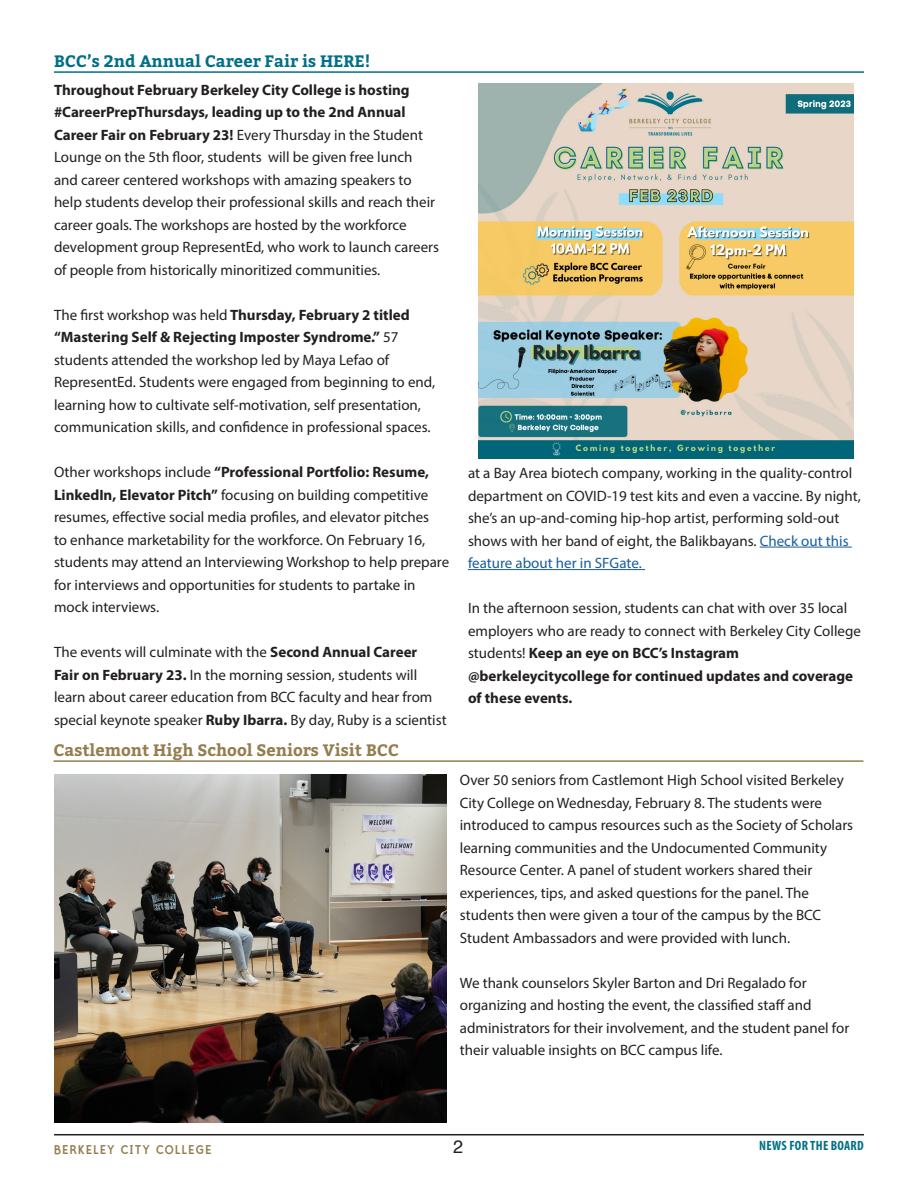
<style>
.page{position:relative;width:918px;height:1188px;background:#fff}
.page>*{position:absolute;margin:0;border:0;box-sizing:border-box;transform-origin:0 0}
.t1{font:18px "Helvetica";color:#231f20}
.Sections{font:700 16.5px "Bitter";color:#947d4e}
.Sections-2{font:700 16.5px "Bitter";color:#007088}
.Body{font:15px/22.5px "Myriad Pro";color:#231f20}
.Body-2{font:700 15px/22.5px "Myriad Pro";color:#231f20}
.t2{font:15px "Polymer Bold Caps";letter-spacing:.09em;color:#947d4e}
.t3{font:700 condensed 13.5px "Myriad Pro";letter-spacing:.02em;color:#007088}
.s1{font-weight:700}
.s2{color:#175d9e}
</style>
<div class="page">
<hr style="left:54px;top:1134px;width:810px;height:1px;background:#231f20">
<hr style="left:760px;top:547px;width:92px;height:1px;background:#175d9e">
<hr style="left:468px;top:569px;width:177px;height:1px;background:#175d9e">
<hr style="left:54px;top:71px;width:810px;height:2px;background:#007088">
<img style="left:478px;top:83px;width:376px;height:376px">
<hr style="left:53px;top:760px;width:810px;height:2px;background:#947d4e">
<img style="left:54px;top:774px;width:393px;height:348px">
<p class="Sections-2" style="left:54px;top:50px;width:318px">BCC’s 2nd Annual Career Fair is HERE!</p>
<p class="Body" style="left:54px;top:78px;width:387px"><span class="s1">Throughout February Berkeley City College is hosting #CareerPrepThursdays, leading up to the 2nd Annual Career Fair on February 23!</span> Every Thursday in the Student Lounge on the 5th floor, students will be given free lunch and career centered workshops with amazing speakers to help students develop their professional skills and reach their career goals. The workshops are hosted by the workforce development group RepresentEd, who work to launch careers of people from historically minoritized communities.</p>
<p class="Body" style="left:54px;top:303px;width:383px">The first workshop was held <span class="s1">Thursday, February 2 titled “Mastering Self &amp; Rejecting Imposter Syndrome.”</span> 57 students attended the workshop led by Maya Lefao of RepresentEd. Students were engaged from beginning to end, learning how to cultivate self-motivation, self presentation, communication skills, and confidence in professional spaces.</p>
<p class="Body" style="left:54px;top:461px;width:397px">Other workshops include <span class="s1">“Professional Portfolio: Resume, LinkedIn, Elevator Pitch”</span> focusing on building competitive resumes, effective social media profiles, and elevator pitches<br>to enhance marketability for the workforce. On February 16, students may attend an Interviewing Workshop to help prepare for interviews and opportunities for students to partake in mock interviews.</p>
<p class="Body" style="left:54px;top:641px;width:394px">The events will culminate with the <span class="s1">Second Annual Career<br>Fair on February 23.</span> In the morning session, students will learn about career education from BCC faculty and hear from special keynote speaker <span class="s1">Ruby Ibarra.</span> By day, Ruby is a scientist</p>
<p class="Sections" style="left:53px;top:739px;width:347px">Castlemont High School Seniors Visit BCC</p>
<p class="Body" style="left:468px;top:462px;width:394px">at a Bay Area biotech company, working in the quality-control department on COVID-19 test kits and even a vaccine. By night, she’s an up-and-coming hip-hop artist, performing sold-out shows with her band of eight, the Balikbayans. <span class="s2">Check out this feature about her in SFGate.</span></p>
<p class="Body" style="left:468px;top:597px;width:395px">In the afternoon session, students can chat with over 35 local employers who are ready to connect with Berkeley City College students! <span class="s1">Keep an eye on BCC’s Instagram</span></p>
<p class="Body-2" style="left:468px;top:664px;width:387px">@berkeleycitycollege for continued updates and coverage of these events.</p>
<p class="Body" style="left:460px;top:769px;width:395px">Over 50 seniors from Castlemont High School visited Berkeley City College on Wednesday, February 8. The students were introduced to campus resources such as the Society of Scholars learning communities and the Undocumented Community Resource Center. A panel of student workers shared their experiences, tips, and asked questions for the panel. The students then were given a tour of the campus by the BCC Student Ambassadors and were provided with lunch.</p>
<p class="Body" style="left:460px;top:971px;width:391px">We thank counselors Skyler Barton and Dri Regalado for organizing and hosting the event, the classified staff and administrators for their involvement, and the student panel for their valuable insights on BCC campus life.</p>
<p class="t2" style="left:54px;top:1140px;width:159px">BERKELEY CITY COLLEGE</p>
<p class="t1" style="left:453px;top:1133px;width:12px">2</p>
<p class="t3" style="left:759px;top:1137px;width:106px">NEWS FOR THE BOARD</p>
</div>
